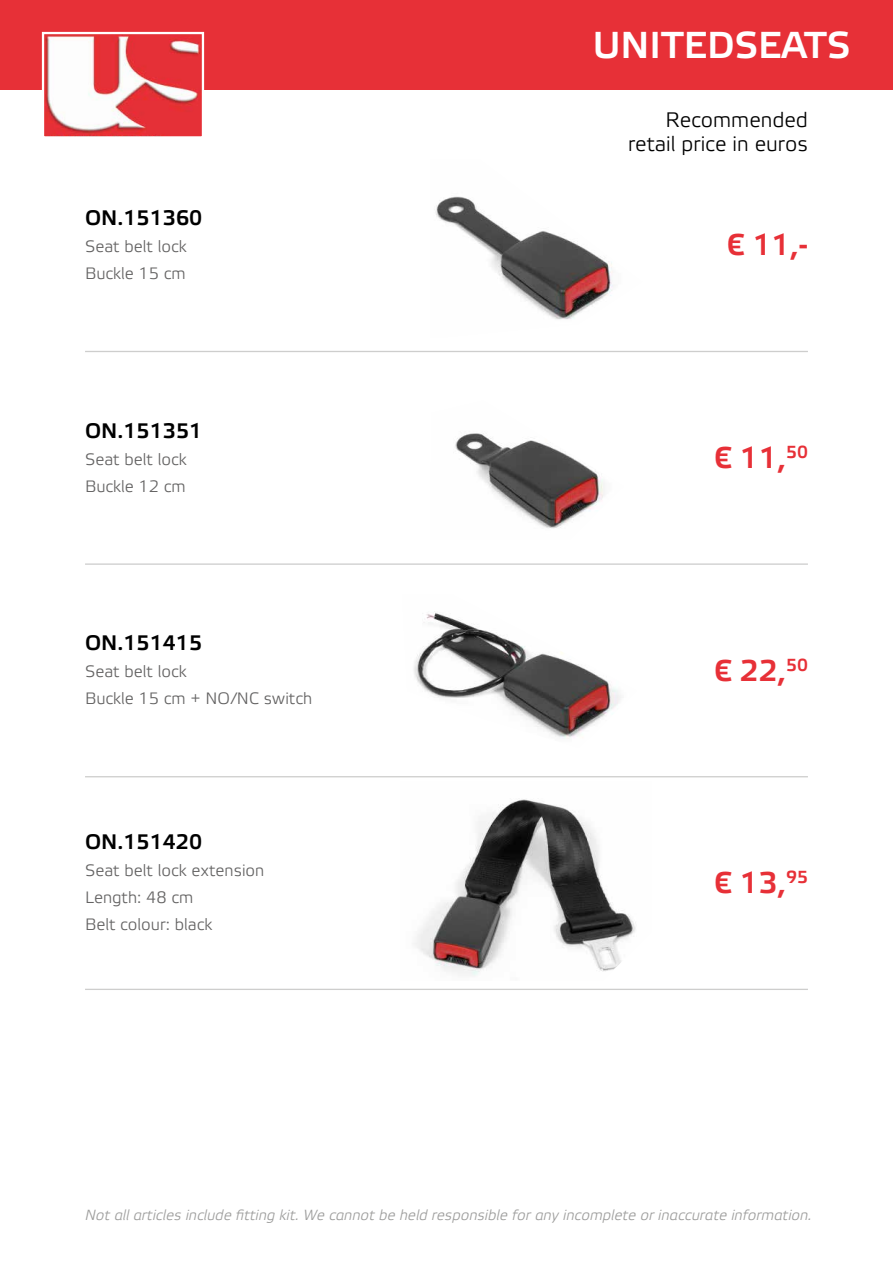
<style>
.page{position:relative;width:893px;height:1263px;background:#fff}
.page>*{position:absolute;margin:0;border:0;box-sizing:border-box;transform-origin:0 0}
.t1{font:700 37.5px "Elektra Light Pro";color:#fff}
.t2{font:700 30px "Elektra Light Pro";color:#e73037}
.t3{font:700 21px "Elektra Light Pro";color:#000}
.t4{font:21px/24px "Elektra Light Pro";color:#000;text-align:right}
.t5{font:16.5px/27px "Elektra Light Pro";color:#646363}
.t6{font:italic 14.7px "Elektra Light Pro";color:#9d9d9c}
</style>
<div class="page">
<img style="left:414px;top:611px;width:207px;height:128px">
<img style="left:414px;top:799px;width:222px;height:177px">
<img style="left:435px;top:196px;width:178px;height:124px">
<img style="left:455px;top:433px;width:149px;height:96px">
<div style="left:0;top:0;width:893px;height:89px;background:#e73037"></div>
<hr style="left:85px;top:563px;width:723px;height:2px;background:#9d9d9c">
<hr style="left:85px;top:776px;width:723px;height:1px;background:#9d9d9c">
<hr style="left:85px;top:989px;width:723px;height:1px;background:#9d9d9c">
<hr style="left:85px;top:351px;width:723px;height:1px;background:#9d9d9c">
<img style="left:45px;top:35px;width:156px;height:101px">
<div style="left:42px;top:32px;width:162px;height:107px;border:2px solid #fff"></div>
<h1 class="t1" style="left:593px;top:25px;width:259px">UNITEDSEATS</h1>
<p class="t3" style="left:85px;top:206px;width:119px">ON.151360</p>
<p class="t5" style="left:85px;top:233px;width:103px">Seat belt lock<br>Buckle 15 cm</p>
<p class="t3" style="left:85px;top:419px;width:119px">ON.151351</p>
<p class="t5" style="left:85px;top:446px;width:103px">Seat belt lock<br>Buckle 12 cm</p>
<p class="t3" style="left:85px;top:632px;width:119px">ON.151415</p>
<p class="t5" style="left:85px;top:659px;width:229px">Seat belt lock<br>Buckle 15 cm + NO/NC switch</p>
<p class="t3" style="left:85px;top:831px;width:119px">ON.151420</p>
<p class="t5" style="left:85px;top:858px;width:181px">Seat belt lock extension<br>Length: 48 cm<br>Belt colour: black</p>
<p class="t4" style="left:628px;top:109px;width:181px">Recommended retail price in euros</p>
<h2 class="t2" style="left:727px;top:229px;width:82px">€ 11,-</h2>
<h2 class="t2" style="left:714px;top:441px;width:95px">€ 11,<sup>50</sup></h2>
<h2 class="t2" style="left:714px;top:654px;width:95px">€ 22,<sup>50</sup></h2>
<h2 class="t2" style="left:714px;top:866px;width:95px">€ 13,<sup>95</sup></h2>
<p class="t6" style="left:85px;top:1207px;width:728px">Not all articles include fitting kit. We cannot be held responsible for any incomplete or inaccurate information.</p>
</div>
